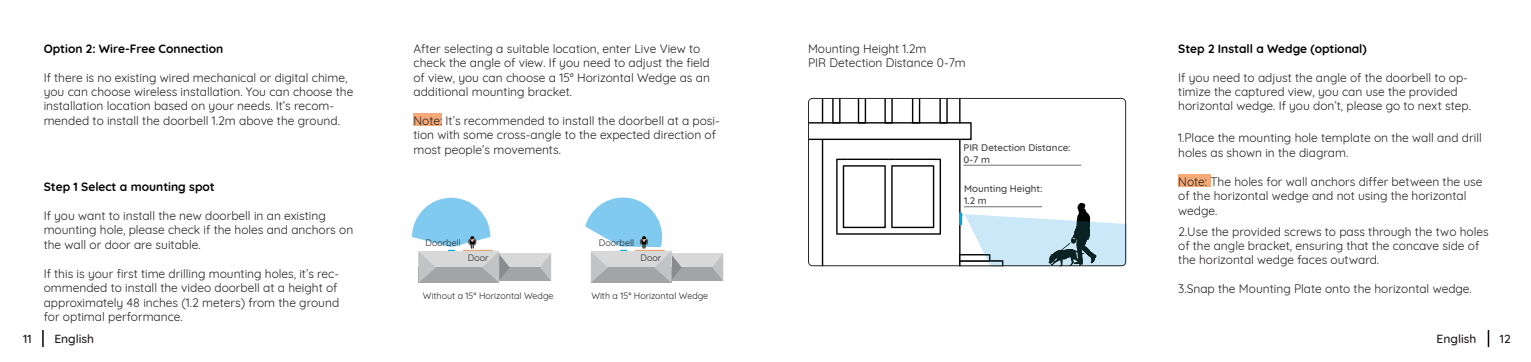
<style>
.page{position:relative;width:1531px;height:362px;background:#fff}
.page>*{position:absolute;margin:0;border:0;box-sizing:border-box;transform-origin:0 0}
.t1{font:12px/14.4px "Quicksand";color:#231f20}
.t2{font:700 12px "Quicksand";color:#000}
.t3{font:500 12px "Quicksand";color:#231f20}
.t4{font:500 9.75px "Quicksand";color:#444546}
.t5{font:9px "Quicksand";color:#231f20}
</style>
<div class="page">
<svg style="left:42px;top:330px;width:2px;height:17px"></svg>
<svg style="left:1487px;top:330px;width:2px;height:17px"></svg>
<div style="left:413px;top:113px;width:29px;height:13px;background:#f4aa78"></div>
<div style="left:498px;top:253px;width:53px;height:28px;background:#d8d8d8"></div>
<div style="left:498px;top:267px;width:53px;height:14px;background:#a3a4a6"></div>
<svg style="left:540px;top:254px;width:11px;height:27px"></svg>
<div style="left:670px;top:253px;width:53px;height:28px;background:#d8d8d8"></div>
<div style="left:670px;top:267px;width:53px;height:14px;background:#a3a4a6"></div>
<svg style="left:712px;top:254px;width:11px;height:26px"></svg>
<svg style="left:412px;top:197px;width:97px;height:85px"></svg>
<svg style="left:585px;top:197px;width:97px;height:85px"></svg>
<div style="left:1178px;top:174px;width:32px;height:13px;background:#f4aa78"></div>
<svg style="left:808px;top:98px;width:318px;height:168px"></svg>
<p class="t2" style="left:44px;top:39px;width:181px">Option 2: Wire-Free Connection</p>
<p class="t1" style="left:44px;top:69px;width:311px">If there is no existing wired mechanical or digital chime, you can choose wireless installation. You can choose the installation location based on your needs. It’s recom&shy;mended to install the doorbell 1.2m above the ground.</p>
<p class="t2" style="left:44px;top:177px;width:173px">Step 1 Select a mounting spot</p>
<p class="t1" style="left:44px;top:207px;width:311px">If you want to install the new doorbell in an existing mounting hole, please check if the holes and anchors on the wall or door are suitable.</p>
<p class="t1" style="left:44px;top:265px;width:297px">If this is your first time drilling mounting holes, it’s rec&shy;ommended to install the video doorbell at a height of approximately 48 inches (1.2 meters) from the ground for optimal performance.</p>
<p class="t1" style="left:413px;top:40px;width:298px">After selecting a suitable location, enter Live View to check the angle of view. If you need to adjust the field of view, you can choose a 15° Horizontal Wedge as an additional mounting bracket.</p>
<p class="t1" style="left:413px;top:112px;width:308px">Note: It’s recommended to install the doorbell at a posi&shy;tion with some cross-angle to the expected direction of most people’s movements.</p>
<p class="t5" style="left:425px;top:235px;width:37px">Doorbell</p>
<p class="t5" style="left:599px;top:235px;width:37px">Doorbell</p>
<p class="t5" style="left:468px;top:251px;width:22px">Door</p>
<p class="t5" style="left:640px;top:251px;width:22px">Door</p>
<p class="t5" style="left:423px;top:288px;width:132px">Without a 15° Horizontal Wedge</p>
<p class="t5" style="left:591px;top:288px;width:118px">With a 15° Horizontal Wedge</p>
<p class="t1" style="left:808px;top:40px;width:159px">Mounting Height 1.2m<br>PIR Detection Distance 0-7m</p>
<p class="t4" style="left:963px;top:140px;width:109px">PIR Detection Distance:</p>
<p class="t4" style="left:963px;top:152px;width:28px">0-7 m</p>
<p class="t4" style="left:964px;top:180px;width:80px">Mounting Height:</p>
<p class="t4" style="left:964px;top:192px;width:24px">1.2 m</p>
<p class="t2" style="left:1178px;top:39px;width:190px">Step 2 Install a Wedge (optional)</p>
<p class="t1" style="left:1178px;top:69px;width:294px">If you need to adjust the angle of the doorbell to op&shy;timize the captured view, you can use the provided horizontal wedge. If you don’t, please go to next step.</p>
<p class="t1" style="left:1178px;top:130px;width:305px">1.Place the mounting hole template on the wall and drill holes as shown in the diagram.</p>
<p class="t1" style="left:1178px;top:173px;width:306px">Note: The holes for wall anchors differ between the use of the horizontal wedge and not using the horizontal wedge.</p>
<p class="t1" style="left:1178px;top:222px;width:312px">2.Use the provided screws to pass through the two holes of the angle bracket, ensuring that the concave side of the horizontal wedge faces outward.</p>
<p class="t1" style="left:1178px;top:280px;width:295px">3.Snap the Mounting Plate onto the horizontal wedge.</p>
<p class="t3" style="left:23px;top:328px;width:10px">11</p>
<p class="t3" style="left:54px;top:328px;width:41px">English</p>
<p class="t3" style="left:1436px;top:328px;width:41px">English</p>
<p class="t3" style="left:1500px;top:328px;width:12px">12</p>
</div>
